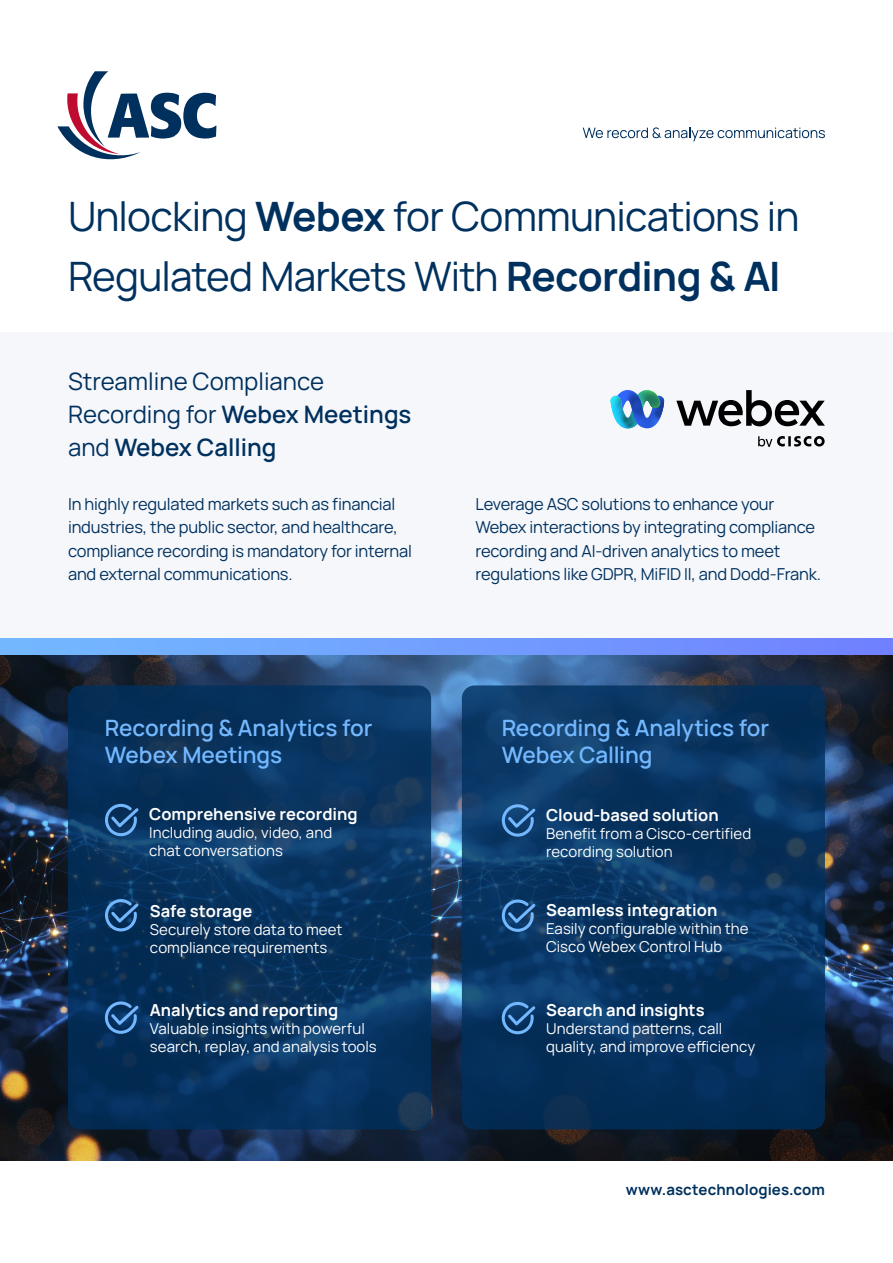
<style>
.page{position:relative;width:893px;height:1263px;background:#fff}
.page>*{position:absolute;margin:0;border:0;box-sizing:border-box;transform-origin:0 0}
.t1{font:40.5px/60px "Manrope";letter-spacing:-.02em;color:#00315e}
.t2{font:24px/33px "Manrope";color:#00315e}
.t3{font:600 22.5px/27px "Manrope";letter-spacing:-.005em;color:#73b8ff}
.t4{font:16.5px/23.2px "Manrope";letter-spacing:-.01em;color:#00315e}
.t5{font:700 16.5px "Manrope";color:#fff}
.t6{font:15px/18px "Manrope";letter-spacing:.005em;color:#fff}
.t7{font:700 15px "Manrope";letter-spacing:.005em;color:#00315e}
.s1{font-weight:700}
.s2{font-weight:600}
</style>
<div class="page">
<img style="left:0;top:654px;width:893px;height:507px">
<svg style="left:57px;top:71px;width:159px;height:89px"></svg>
<svg style="left:583px;top:127px;width:242px;height:14px"></svg>
<div style="left:0;top:332px;width:893px;height:320px;background:#f6f7fb"></div>
<svg style="left:68px;top:685px;width:363px;height:444px;background:#08335e"></svg>
<svg style="left:462px;top:685px;width:363px;height:444px;background:#093561"></svg>
<div style="left:0;top:638px;width:893px;height:16px;background:linear-gradient(to right,#73baff,#7081ff)"></div>
<svg style="left:105px;top:804px;width:34px;height:32px"></svg>
<svg style="left:105px;top:899px;width:34px;height:32px"></svg>
<svg style="left:105px;top:1001px;width:34px;height:33px"></svg>
<svg style="left:676px;top:390px;width:149px;height:57px"></svg>
<svg style="left:611px;top:390px;width:53px;height:39px"></svg>
<svg style="left:502px;top:804px;width:33px;height:33px"></svg>
<svg style="left:502px;top:899px;width:33px;height:33px"></svg>
<svg style="left:502px;top:1002px;width:33px;height:32px"></svg>
<p class="t1" style="left:68px;top:184px;width:733px">Unlocking <span class="s1">Webex</span> for Communications in<br>Regulated Markets With <span class="s1">Recording &amp; AI</span></p>
<p class="t2" style="left:68px;top:363px;width:345px">Streamline Compliance<br>Recording for <span class="s2">Webex Meetings </span>and <span class="s2">Webex Calling</span></p>
<p class="t4" style="left:68px;top:491px;width:346px">In highly regulated markets such as financial industries, the public sector, and healthcare, compliance recording is mandatory for internal and external communications.</p>
<p class="t4" style="left:475px;top:491px;width:347px">Leverage ASC solutions to enhance your Webex interactions by integrating compliance recording and AI-driven analytics to meet regulations like GDPR, MiFID II, and Dodd-Frank.</p>
<p class="t3" style="left:105px;top:713px;width:269px">Recording &amp; Analytics for<br>Webex Meetings</p>
<p class="t3" style="left:502px;top:713px;width:269px">Recording &amp; Analytics for<br>Webex Calling</p>
<p class="t5" style="left:149px;top:800px;width:210px">Comprehensive recording</p>
<p class="t6" style="left:149px;top:823px;width:184px">Including audio, video, and chat conversations</p>
<p class="t5" style="left:546px;top:802px;width:174px">Cloud-based solution</p>
<p class="t6" style="left:546px;top:824px;width:207px">Benefit from a Cisco-certified recording solution</p>
<p class="t5" style="left:150px;top:897px;width:104px">Safe storage</p>
<p class="t6" style="left:150px;top:919px;width:194px">Securely store data to meet compliance requirements</p>
<p class="t5" style="left:150px;top:997px;width:190px">Analytics and reporting</p>
<p class="t6" style="left:150px;top:1019px;width:228px">Valuable insights with powerful search, replay, and analysis tools</p>
<p class="t5" style="left:546px;top:896px;width:173px">Seamless integration</p>
<p class="t6" style="left:546px;top:918px;width:204px">Easily configurable within the<br>Cisco Webex Control Hub</p>
<p class="t5" style="left:546px;top:996px;width:160px">Search and insights</p>
<p class="t6" style="left:546px;top:1019px;width:211px">Understand patterns, call quality, and improve efficiency</p>
<p class="t7" style="left:626px;top:1177px;width:201px">www.asctechnologies.com</p>
</div>
